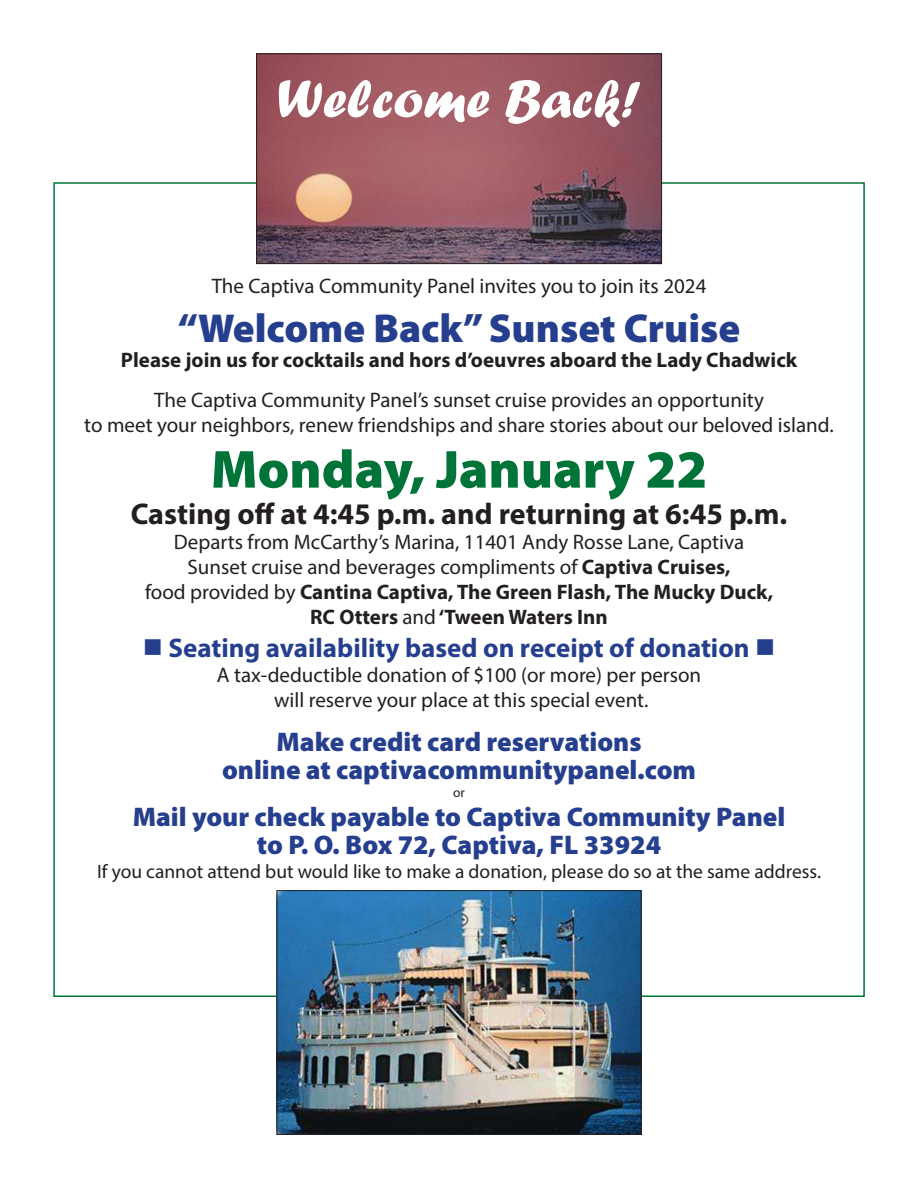
<style>
.page{position:relative;width:918px;height:1188px;background:#fff}
.page>*{position:absolute;margin:0;border:0;box-sizing:border-box;transform-origin:0 0}
.t1{font:55.5px "Forte";color:#fff}
.t2{font:900 54px "Myriad Pro";color:#007438}
.t3{font:900 40.5px "Myriad Pro";color:#253f8e}
.t4{font:700 30px "Myriad Pro";color:#231f20}
.t5{font:900 27px "Myriad Pro";color:#253f8e}
.t6{font:700 27px "Myriad Pro";color:#253f8e}
.t7{font:21px "Myriad Pro";color:#231f20}
.t8{font:700 21px "Myriad Pro";color:#231f20}
.t9{font:19.5px "Myriad Pro";color:#231f20}
.t10{font:13.5px "Myriad Pro";color:#231f20}
.s1{font-weight:700}
.s2{font-weight:400}
</style>
<div class="page">
<img style="left:279px;top:892px;width:361px;height:241px">
<div style="left:277px;top:890px;width:365px;height:245px;border:1px solid #231f20"></div>
<img style="left:258px;top:55px;width:402px;height:207px">
<div style="left:256px;top:53px;width:406px;height:211px;border:1px solid #231f20"></div>
<p class="t1" style="left:277px;top:67px;width:365px">Welcome Back!</p>
<p class="t7" style="left:212px;top:273px;width:496px">The Captiva Community Panel invites you to join its 2024</p>
<p class="t3" style="left:178px;top:301px;width:564px">“Welcome Back” Sunset Cruise</p>
<p class="t8" style="left:121px;top:346px;width:678px">Please join us for cocktails and hors d’oeuvres aboard the Lady Chadwick</p>
<p class="t7" style="left:154px;top:387px;width:611px">The Captiva Community Panel’s sunset cruise provides an opportunity</p>
<p class="t7" style="left:84px;top:412px;width:751px">to meet your neighbors, renew friendships and share stories about our beloved island.</p>
<p class="t2" style="left:211px;top:433px;width:498px">Monday, January 22</p>
<p class="t4" style="left:131px;top:494px;width:658px">Casting off at 4:45 p.m. and returning at 6:45 p.m.</p>
<p class="t7" style="left:174px;top:529px;width:572px">Departs from McCarthy’s Marina, 11401 Andy Rosse Lane, Captiva</p>
<p class="t7" style="left:188px;top:554px;width:544px">Sunset cruise and beverages compliments of <span class="s1">Captiva Cruises,</span></p>
<p class="t8" style="left:145px;top:578px;width:630px"><span class="s2">food provided by</span> Cantina Captiva, The Green Flash, The Mucky Duck,</p>
<p class="t8" style="left:310px;top:604px;width:299px">RC Otters <span class="s2">and</span> ‘Tween Waters Inn</p>
<p class="t6" style="left:143px;top:630px;width:634px">■ Seating availability based on receipt of donation ■</p>
<p class="t7" style="left:217px;top:662px;width:486px">A tax-deductible donation of $100 (or more) per person</p>
<p class="t7" style="left:274px;top:687px;width:376px">will reserve your place at this special event.</p>
<p class="t5" style="left:277px;top:724px;width:367px">Make credit card reservations</p>
<p class="t5" style="left:222px;top:752px;width:476px">online at captivacommunitypanel.com</p>
<p class="t10" style="left:453px;top:784px;width:13px">or</p>
<p class="t5" style="left:133px;top:799px;width:654px">Mail your check payable to Captiva Community Panel</p>
<p class="t5" style="left:257px;top:827px;width:406px">to P. O. Box 72, Captiva, FL 33924</p>
<p class="t9" style="left:97px;top:859px;width:726px">If you cannot attend but would like to make a donation, please do so at the same address.</p>
</div>
